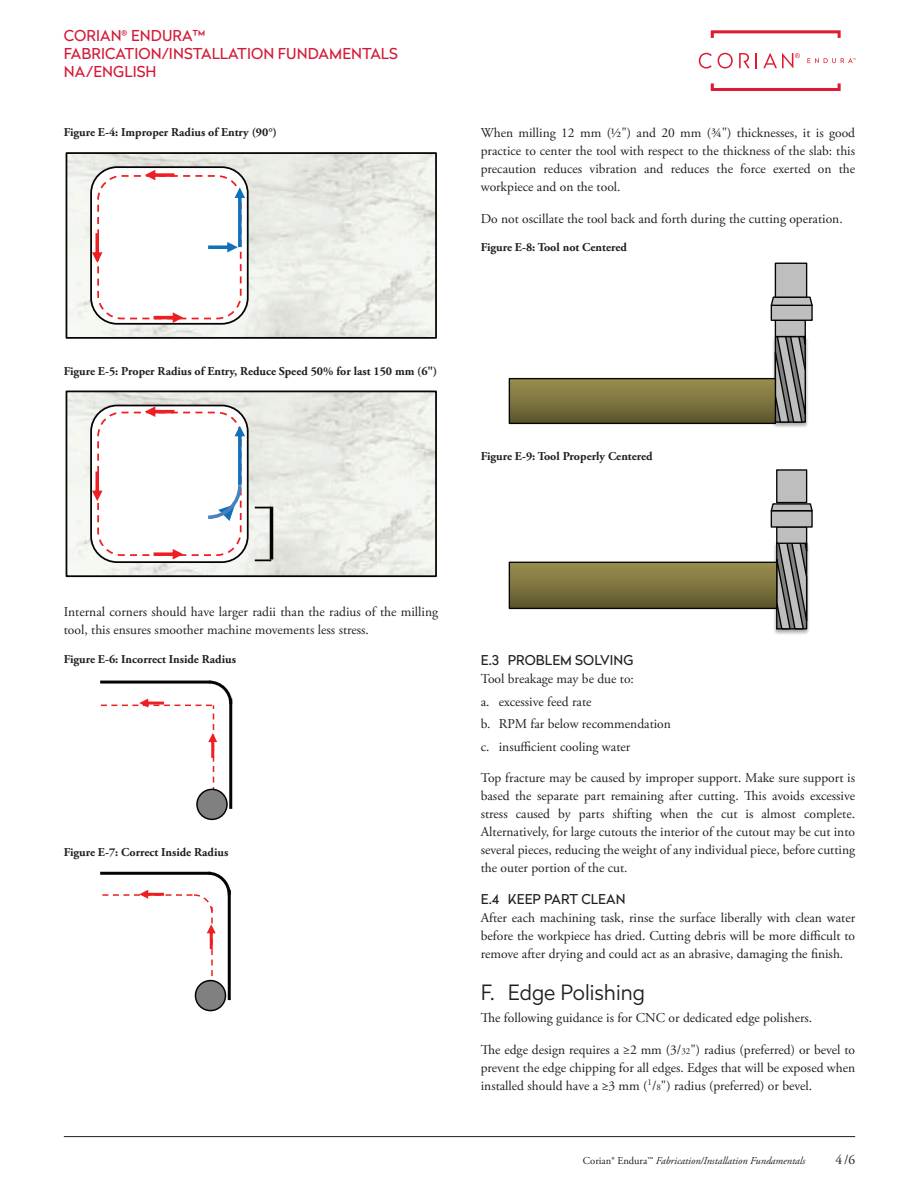
<style>
.page{position:relative;width:919px;height:1187px;background:#fff}
.page>*{position:absolute;margin:0;border:0;box-sizing:border-box;transform-origin:0 0}
.t1{font:300 21px "Radikal";color:#231f20}
.t2{font:15px/18px "Radikal";letter-spacing:.005em;color:#d41a38}
.t3{font:13.5px/18px "Adobe Garamond Pro";color:#231f20;text-align:justify}
.t4{font:13.5px "Radikal";letter-spacing:.005em;color:#231f20}
.t5{font:700 12px "Adobe Garamond Pro";color:#231f20}
.t6{font:italic 10.5px "Adobe Garamond Pro";color:#231f20}
.s1{font-size:9px}
.s2{font-style:normal}
</style>
<div class="page">
<img style="left:69px;top:155px;width:365px;height:181px">
<div style="left:66px;top:152px;width:371px;height:187px;border:2px solid #040503"></div>
<div style="left:91px;top:167px;width:157px;height:157px;background:#fff;border-radius:26px"></div>
<div style="left:90px;top:166px;width:158px;height:158px;border:2px solid #040503;border-radius:26px"></div>
<div style="left:97px;top:175px;width:144px;height:144px;border:2px dashed #ee1f23;border-radius:24px"></div>
<svg style="left:145px;top:170px;width:29px;height:10px"></svg>
<svg style="left:92px;top:233px;width:10px;height:30px"></svg>
<svg style="left:153px;top:312px;width:30px;height:11px"></svg>
<svg style="left:208px;top:187px;width:37px;height:65px"></svg>
<img style="left:69px;top:393px;width:365px;height:181px">
<div style="left:66px;top:390px;width:371px;height:187px;border:2px solid #040503"></div>
<div style="left:91px;top:405px;width:157px;height:157px;background:#fff;border-radius:26px"></div>
<div style="left:90px;top:404px;width:158px;height:159px;border:2px solid #040503;border-radius:26px"></div>
<div style="left:97px;top:411px;width:144px;height:145px;border:2px dashed #ee1f23;border-radius:24px"></div>
<svg style="left:145px;top:406px;width:29px;height:11px"></svg>
<svg style="left:92px;top:471px;width:10px;height:30px"></svg>
<svg style="left:153px;top:549px;width:30px;height:10px"></svg>
<svg style="left:208px;top:425px;width:37px;height:96px"></svg>
<hr style="left:270px;top:506px;width:3px;height:53px;background:#040503">
<svg style="left:255px;top:506px;width:16px;height:2px"></svg>
<svg style="left:255px;top:559px;width:16px;height:2px"></svg>
<hr style="left:100px;top:680px;width:110px;height:3px;background:#040503">
<svg style="left:197px;top:789px;width:30px;height:30px"></svg>
<div style="left:196px;top:788px;width:32px;height:32px;border:2px solid #040503;border-radius:50%"></div>
<svg style="left:101px;top:680px;width:132px;height:134px"></svg>
<hr style="left:100px;top:871px;width:110px;height:3px;background:#040503">
<div style="left:195px;top:980px;width:30px;height:30px;background:#7f807f;border-radius:50%"></div>
<div style="left:195px;top:979px;width:31px;height:32px;border:2px solid #040503;border-radius:50%"></div>
<svg style="left:102px;top:871px;width:129px;height:129px"></svg>
<img style="left:769px;top:333px;width:39px;height:93px">
<svg style="left:773px;top:335px;width:33px;height:93px;background:#818180"></svg>
<div style="left:775px;top:320px;width:30px;height:16px;background:#bfbebe"></div>
<div style="left:774px;top:319px;width:31px;height:18px;border:1px solid #040503"></div>
<div style="left:771px;top:305px;width:41px;height:15px;background:#bfbebe"></div>
<div style="left:770px;top:304px;width:42px;height:17px;border:1px solid #040503"></div>
<svg style="left:770px;top:296px;width:43px;height:11px"></svg>
<div style="left:775px;top:263px;width:31px;height:34px;background:#bfbebe"></div>
<div style="left:774px;top:262px;width:33px;height:36px;border:1px solid #040503"></div>
<div style="left:509px;top:378px;width:266px;height:45px;background:linear-gradient(to bottom,#9d9151,#5e572e)"></div>
<div style="left:508px;top:378px;width:268px;height:46px;border:1px solid #040503"></div>
<img style="left:770px;top:540px;width:39px;height:93px">
<svg style="left:775px;top:541px;width:32px;height:93px;background:#80807f"></svg>
<div style="left:776px;top:527px;width:30px;height:16px;background:#bfbebe"></div>
<div style="left:776px;top:526px;width:31px;height:18px;border:1px solid #040503"></div>
<div style="left:771px;top:510px;width:41px;height:17px;background:#bfbebe"></div>
<div style="left:770px;top:510px;width:42px;height:17px;border:1px solid #040503"></div>
<svg style="left:770px;top:502px;width:43px;height:10px"></svg>
<div style="left:776px;top:470px;width:30px;height:32px;background:#bfbebe"></div>
<div style="left:776px;top:469px;width:31px;height:34px;border:1px solid #040503"></div>
<div style="left:509px;top:562px;width:267px;height:46px;background:linear-gradient(to bottom,#9d9150,#5e582e)"></div>
<div style="left:508px;top:561px;width:269px;height:48px;border:1px solid #040503"></div>
<hr style="left:64px;top:1136px;width:791px;height:1px;background:#231f20">
<svg style="left:710px;top:83px;width:130px;height:8px"></svg>
<svg style="left:710px;top:30px;width:130px;height:8px"></svg>
<svg style="left:698px;top:53px;width:13px;height:15px"></svg>
<svg style="left:755px;top:53px;width:2px;height:15px"></svg>
<svg style="left:717px;top:53px;width:15px;height:15px"></svg>
<svg style="left:739px;top:53px;width:10px;height:15px"></svg>
<svg style="left:763px;top:53px;width:36px;height:15px"></svg>
<svg style="left:807px;top:58px;width:48px;height:5px"></svg>
<p class="t2" style="left:64px;top:26px;width:335px">CORIAN<sup>®</sup> ENDURA™<br>FABRICATION/INSTALLATION FUNDAMENTALS<br>NA/ENGLISH</p>
<p class="t5" style="left:64px;top:125px;width:214px">Figure E-4: Improper Radius of Entry (90°)</p>
<p class="t3" style="left:480px;top:125px;width:376px">When milling 12 mm (½") and 20 mm (¾") thicknesses, it is good practice to center the tool with respect to the thickness of the slab: this precaution reduces vibration and reduces the force exerted on the workpiece and on the tool.</p>
<p class="t3" style="left:480px;top:210px;width:363px">Do not oscillate the tool back and forth during the cutting operation.</p>
<p class="t5" style="left:480px;top:241px;width:147px">Figure E-8: Tool not Centered</p>
<p class="t5" style="left:64px;top:364px;width:375px">Figure E-5: Proper Radius of Entry, Reduce Speed 50% for last 150 mm (6")</p>
<p class="t5" style="left:480px;top:449px;width:173px">Figure E-9: Tool Properly Centered</p>
<p class="t3" style="left:64px;top:603px;width:376px">Internal corners should have larger radii than the radius of the milling tool, this ensures smoother machine movements less stress.</p>
<p class="t5" style="left:64px;top:651px;width:174px">Figure E-6: Incorrect Inside Radius</p>
<p class="t5" style="left:64px;top:844px;width:166px">Figure E-7: Correct Inside Radius</p>
<p class="t4" style="left:481px;top:650px;width:154px">E.3 PROBLEM SOLVING</p>
<p class="t3" style="left:480px;top:668px;width:192px;line-height:22.5px;text-align:left">Tool breakage may be due to:<br>a. excessive feed rate<br>b. RPM far below recommendation c. insufficient cooling water</p>
<p class="t3" style="left:480px;top:769px;width:376px">Top fracture may be caused by improper support. Make sure support is based the separate part remaining after cutting. This avoids excessive stress caused by parts shifting when the cut is almost complete.<br>Alternatively, for large cutouts the interior of the cutout may be cut into several pieces, reducing the weight of any individual piece, before cutting the outer portion of the cut.</p>
<p class="t4" style="left:481px;top:889px;width:146px">E.4 KEEP PART CLEAN</p>
<p class="t3" style="left:480px;top:908px;width:376px">After each machining task, rinse the surface liberally with clean water before the workpiece has dried. Cutting debris will be more difficult to remove after drying and could act as an abrasive, damaging the finish.</p>
<h1 class="t1" style="left:480px;top:977px;width:166px">F. Edge Polishing</h1>
<p class="t3" style="left:480px;top:1009px;width:333px">The following guidance is for CNC or dedicated edge polishers.</p>
<p class="t3" style="left:480px;top:1040px;width:376px">The edge design requires a ≥2 mm (3/<span class="s1">32</span>") radius (preferred) or bevel to prevent the edge chipping for all edges. Edges that will be exposed when installed should have a ≥3 mm (<sup>1</sup>/<span class="s1">8</span>") radius (preferred) or bevel.</p>
<p class="t6" style="left:583px;top:1154px;width:224px"><span class="s2">Corian® Endura™</span> Fabrication/Installation Fundamentals</p>
<p class="t3" style="left:835px;top:1151px;width:21px">4/6</p>
</div>
